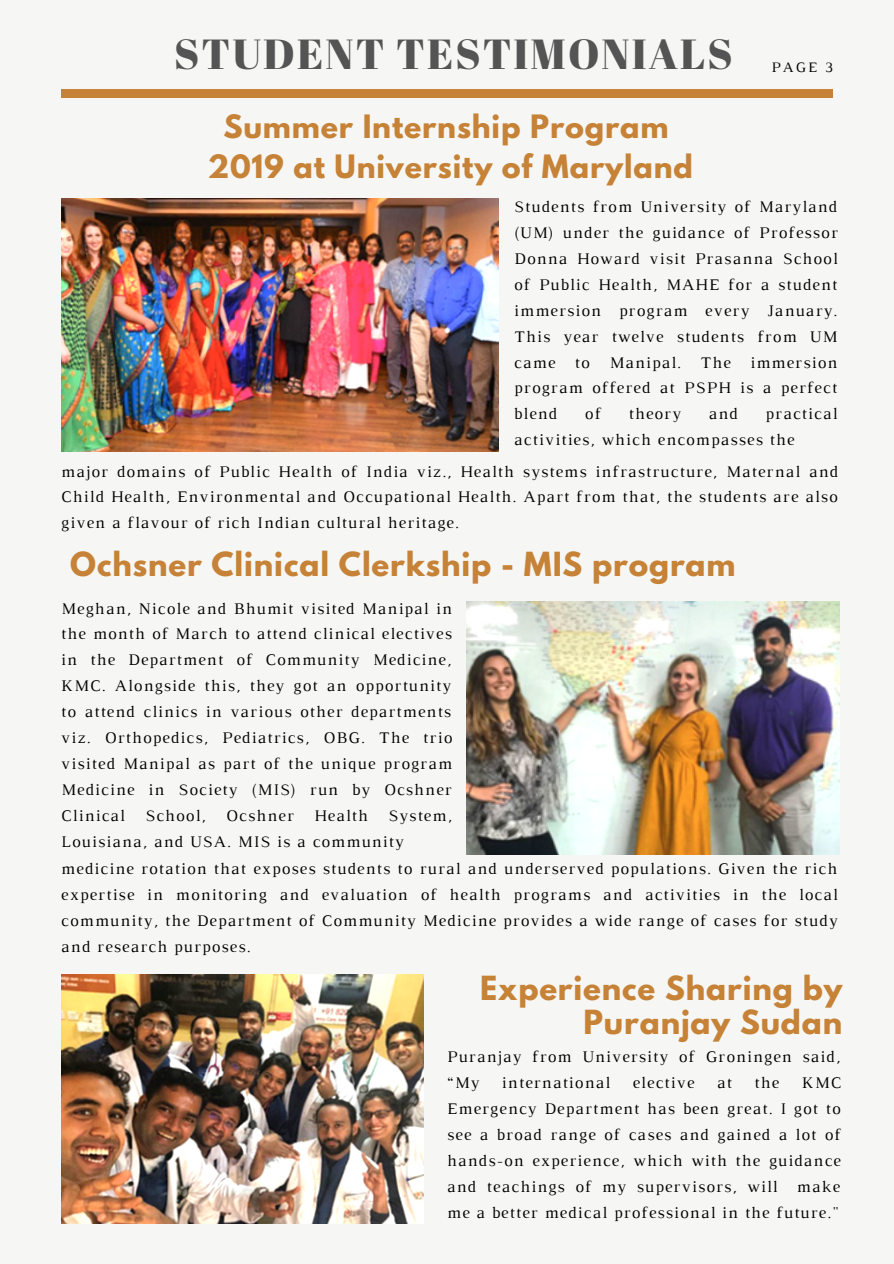
<style>
.page{position:relative;width:894px;height:1264px;background:#fff}
.page>*{position:absolute;margin:0;border:0;box-sizing:border-box;transform-origin:0 0}
.t1{font:42px "Abril Fatface";letter-spacing:.05em;color:#545454}
.t2{font:700 29.4px/33.8px "League Spartan";letter-spacing:.03em;color:#c68236;text-align:right}
.t3{font:700 28.5px/39.5px "League Spartan";letter-spacing:.03em;color:#c68236;text-align:center}
.t4{font:16.5px/26px "Luthier";letter-spacing:.07em;color:#000;text-align:justify}
.t5{font:14.7px "Luthier";color:#000}
</style>
<div class="page">
<div style="left:0;top:0;width:893px;height:1263px;background:#f6f6f4"></div>
<div style="left:61px;top:89px;width:772px;height:8px;background:#c68236"></div>
<img style="left:61px;top:198px;width:437px;height:254px">
<img style="left:466px;top:601px;width:373px;height:253px">
<img style="left:61px;top:974px;width:362px;height:249px">
<h1 class="t1" style="left:174px;top:24px;width:559px">STUDENT TESTIMONIALS</h1>
<h3 class="t3" style="left:208px;top:111px;width:486px">Summer Internship Program<br>2019 at University of Maryland</h3>
<p class="t5" style="left:771px;top:62px;width:63px">PAGE 3</p>
<p class="t4" style="left:514px;top:195px;width:325px">Students from University of Maryland (UM) under the guidance of Professor Donna Howard visit Prasanna School of Public Health, MAHE for a student immersion program every January.<br>This year twelve students from UM came to Manipal. The immersion program offered at PSPH is a perfect blend</p>
<p class="t4" style="left:585px;top:402px;width:18px">of</p>
<p class="t4" style="left:628px;top:402px;width:54px">theory</p>
<p class="t4" style="left:708px;top:402px;width:31px">and</p>
<p class="t4" style="left:514px;top:402px;width:324px;text-indent:251px">practical activities, which encompasses the</p>
<p class="t4" style="left:61px;top:459px;width:778px">major domains of Public Health of India viz., Health systems infrastructure, Maternal and Child Health, Environmental and Occupational Health. Apart from that, the students are also given a flavour of rich Indian cultural heritage.</p>
<h2 class="t2" style="left:70px;top:551px;width:666px">Ochsner Clinical Clerkship - MIS program</h2>
<p class="t4" style="left:61px;top:596px;width:392px">Meghan, Nicole and Bhumit visited Manipal in the month of March to attend clinical electives in the Department of Community Medicine, KMC. Alongside this, they got an opportunity to attend clinics in various other departments viz. Orthopedics, Pediatrics, OBG. The trio visited Manipal as part of the unique program Medicine in Society (MIS) run by Ocshner Clinical School, Ocshner Health System, Louisiana, and USA. MIS is a community</p>
<p class="t4" style="left:61px;top:857px;width:777px">medicine rotation that exposes students to rural and underserved populations. Given the rich expertise in monitoring and evaluation of health programs and activities in the local community, the Department of Community Medicine provides a wide range of cases for study and research purposes.</p>
<h2 class="t2" style="left:480px;top:975px;width:363px">Experience Sharing by<br>Puranjay Sudan</h2>
<p class="t4" style="left:447px;top:1045px;width:394px">Puranjay from University of Groningen said, “My</p>
<p class="t4" style="left:502px;top:1071px;width:110px">international</p>
<p class="t4" style="left:632px;top:1071px;width:63px">elective</p>
<p class="t4" style="left:717px;top:1071px;width:16px">at</p>
<p class="t4" style="left:754px;top:1071px;width:26px">the</p>
<p class="t4" style="left:447px;top:1071px;width:395px;text-indent:354px">KMC Emergency Department has been great. I got to see a broad range of cases and gained a lot of hands-on experience, which with the guidance and teachings of my supervisors, will make me a better medical professional in the future."</p>
</div>
